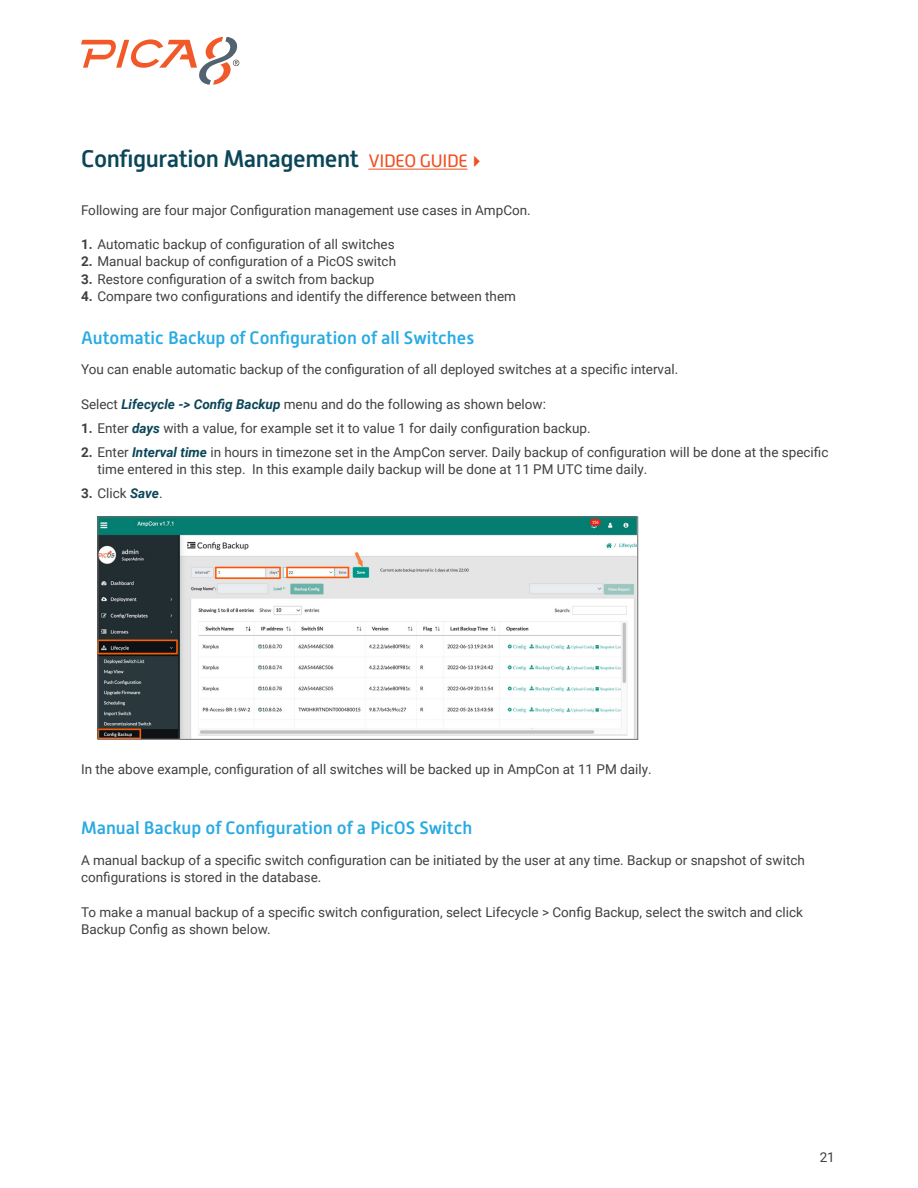
<style>
.page{position:relative;width:918px;height:1188px;background:#fff}
.page>*{position:absolute;margin:0;border:0;box-sizing:border-box;transform-origin:0 0}
.Section_Title{font:500 24px "Alwyn New";letter-spacing:-.02em;color:#0b4658}
.Section_Title_1{font:500 18px "Alwyn New";color:#29abe2}
.Body{font:13.5px/17.2px "Roboto";color:#404041}
.s1{font-weight:400;font-size:18px;color:#f05022}
.s2{color:#f05022}
.s3{font-weight:700}
.s4{font-weight:700;font-style:italic;color:#0b4658}
</style>
<div class="page">
<svg style="left:81px;top:37px;width:158px;height:48px"></svg>
<hr style="left:368px;top:169px;width:99px;height:1px;background:#f05022">
<img style="left:100px;top:519px;width:536px;height:219px">
<div style="left:98px;top:517px;width:540px;height:223px;border:1px solid #706c6d"></div>
<p class="Section_Title" style="left:81px;top:145px;width:406px">Configuration Management <span class="s1">VIDEO GUIDE</span><span class="s2">✔</span></p>
<p class="Body" style="left:81px;top:201px;width:451px">Following are four major Configuration management use cases in AmpCon.</p>
<p class="Body" style="left:81px;top:235px;width:315px"><span class="s3">1.</span> Automatic backup of configuration of all switches</p>
<p class="Body" style="left:81px;top:253px;width:317px"><span class="s3">2.</span> Manual backup of configuration of a PicOS switch</p>
<p class="Body" style="left:81px;top:270px;width:295px"><span class="s3">3.</span> Restore configuration of a switch from backup</p>
<p class="Body" style="left:81px;top:287px;width:437px"><span class="s3">4.</span> Compare two configurations and identify the difference between them</p>
<p class="Section_Title_1" style="left:81px;top:327px;width:395px">Automatic Backup of Configuration of all Switches</p>
<p class="Body" style="left:81px;top:361px;width:599px">You can enable automatic backup of the configuration of all deployed switches at a specific interval.</p>
<p class="Body" style="left:81px;top:395px;width:467px">Select <span class="s4">Lifecycle -&gt; Config Backup</span> menu and do the following as shown below:</p>
<p class="Body" style="left:81px;top:419px;width:511px"><span class="s3">1.</span> Enter <span class="s4">days</span> with a value, for example set it to value 1 for daily configuration backup.</p>
<p class="Body" style="left:98px;top:443px;width:732px;text-indent:-16px"><span class="s3">2.</span> Enter <span class="s4">Interval time</span> in hours in timezone set in the AmpCon server. Daily backup of configuration will be done at the specific time entered in this step. In this example daily backup will be done at 11 PM UTC time daily.</p>
<p class="Body" style="left:81px;top:484px;width:83px"><span class="s3">3.</span> Click <span class="s4">Save</span>.</p>
<p class="Body" style="left:81px;top:760px;width:572px">In the above example, configuration of all switches will be backed up in AmpCon at 11 PM daily.</p>
<p class="Section_Title_1" style="left:81px;top:818px;width:393px">Manual Backup of Configuration of a PicOS Switch</p>
<p class="Body" style="left:81px;top:851px;width:725px">A manual backup of a specific switch configuration can be initiated by the user at any time. Backup or snapshot of switch configurations is stored in the database.</p>
<p class="Body" style="left:81px;top:903px;width:724px">To make a manual backup of a specific switch configuration, select Lifecycle &gt; Config Backup, select the switch and click<br>Backup Config as shown below.</p>
<p class="Body" style="left:820px;top:1148px;width:17px">21</p>
</div>
